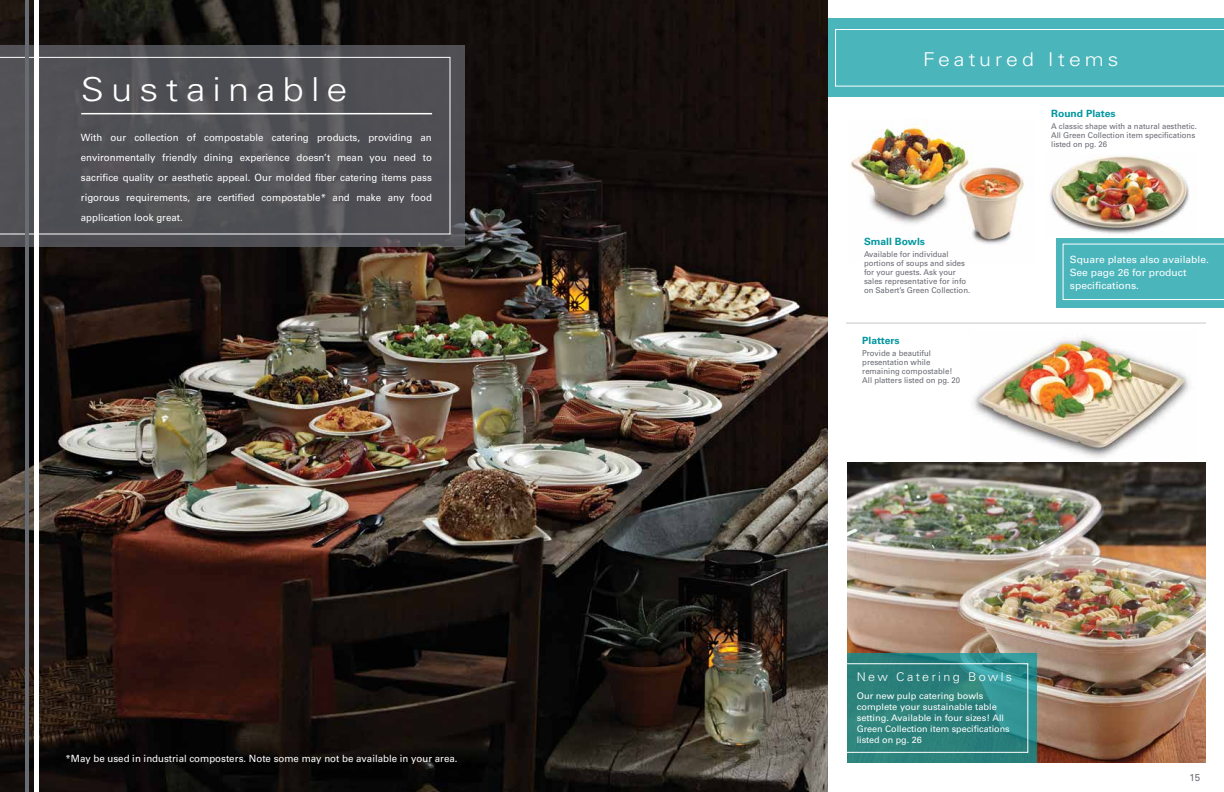
<style>
.page{position:relative;width:1224px;height:792px;background:#fff}
.page>*{position:absolute;margin:0;border:0;box-sizing:border-box;transform-origin:0 0}
.t1{font:300 33px "Univers";letter-spacing:.19em;color:#fff;scale:1.15 1}
.t2{font:300 19px "Univers";letter-spacing:.19em;color:#fff;scale:1.12 1}
.t3{font:300 12px "Univers";letter-spacing:.19em;color:#fff;scale:1.05 1}
.t4{font:10px/20px "Univers";color:#fff}
.t5{font:700 10px "Univers";color:#0097a0}
.t6{font:10px "Univers";color:#696b73}
.t7{font:9px/11px "Univers";color:#fff}
.t8{font:8px/9px "Univers";color:#696b73}
</style>
<div class="page">
<img style="left:973px;top:337px;width:216px;height:121px">
<img style="left:0;top:0;width:828px;height:792px">
<img style="left:848px;top:462px;width:358px;height:301px">
<img style="left:1050px;top:156px;width:140px;height:78px">
<img style="left:850px;top:119px;width:175px;height:126px">
<div style="left:828px;top:18px;width:396px;height:79px;background:#4ab5bb"></div>
<svg style="left:835px;top:29px;width:389px;height:58px"></svg>
<svg style="left:848px;top:653px;width:189px;height:110px;background:#2d8581"></svg>
<div style="left:1057px;top:238px;width:167px;height:69px;background:linear-gradient(to right,#4bb5bb,#4bb5bb)"></div>
<div style="left:844px;top:663px;width:184px;height:90px;border:1px solid #fff"></div>
<div style="left:1063px;top:244px;width:161px;height:56px;background:#4ab5bb"></div>
<hr style="left:846px;top:323px;width:360px;height:1px;background:#c6c7ca">
<svg style="left:0;top:45px;width:465px;height:201px;background:#535358"></svg>
<svg style="left:0;top:57px;width:451px;height:177px;background:#525357"></svg>
<hr style="left:81px;top:113px;width:351px;height:1px;background:#fff">
<div style="left:34px;top:0;width:5px;height:792px;background:#fff"></div>
<hr style="left:25px;top:0;width:3px;height:792px;background:#696b73">
<h1 class="t1" style="left:81px;top:69px;width:234px">Sustainable</h1>
<p class="t4" style="left:81px;top:127px;width:353px;text-align:justify">With our collection of compostable catering products, providing an environmentally friendly dining experience doesn’t mean you need to sacrifice quality or aesthetic appeal. Our molded fiber catering items pass rigorous requirements, are certified compostable* and make any food application look great.</p>
<p class="t4" style="left:65px;top:748px;width:394px">*May be used in industrial composters. Note some may not be available in your area.</p>
<h2 class="t2" style="left:923px;top:47px;width:176px">Featured Items</h2>
<p class="t5" style="left:864px;top:236px;width:63px">Small Bowls</p>
<p class="t8" style="left:864px;top:250px;width:108px">Available for individual portions of soups and sides for your guests. Ask your sales representative for info on Sabert’s Green Collection.</p>
<p class="t5" style="left:862px;top:335px;width:39px">Platters</p>
<p class="t8" style="left:862px;top:349px;width:99px">Provide a beautiful presentation while remaining compostable!<br>All platters listed on pg. 20</p>
<p class="t5" style="left:1051px;top:108px;width:66px">Round Plates</p>
<p class="t8" style="left:1051px;top:122px;width:147px">A classic shape with a natural aesthetic.<br>All Green Collection item specifications listed on pg. 26</p>
<p class="t4" style="left:1070px;top:253px;width:141px;line-height:13px">Square plates also available.<br>See page 26 for product specifications.</p>
<p class="t3" style="left:857px;top:670px;width:150px">New Catering Bowls</p>
<p class="t7" style="left:857px;top:691px;width:155px">Our new pulp catering bowls complete your sustainable table setting. Available in four sizes! All<br>Green Collection item specifications listed on pg. 26</p>
<p class="t6" style="left:1189px;top:771px;width:12px">15</p>
</div>
